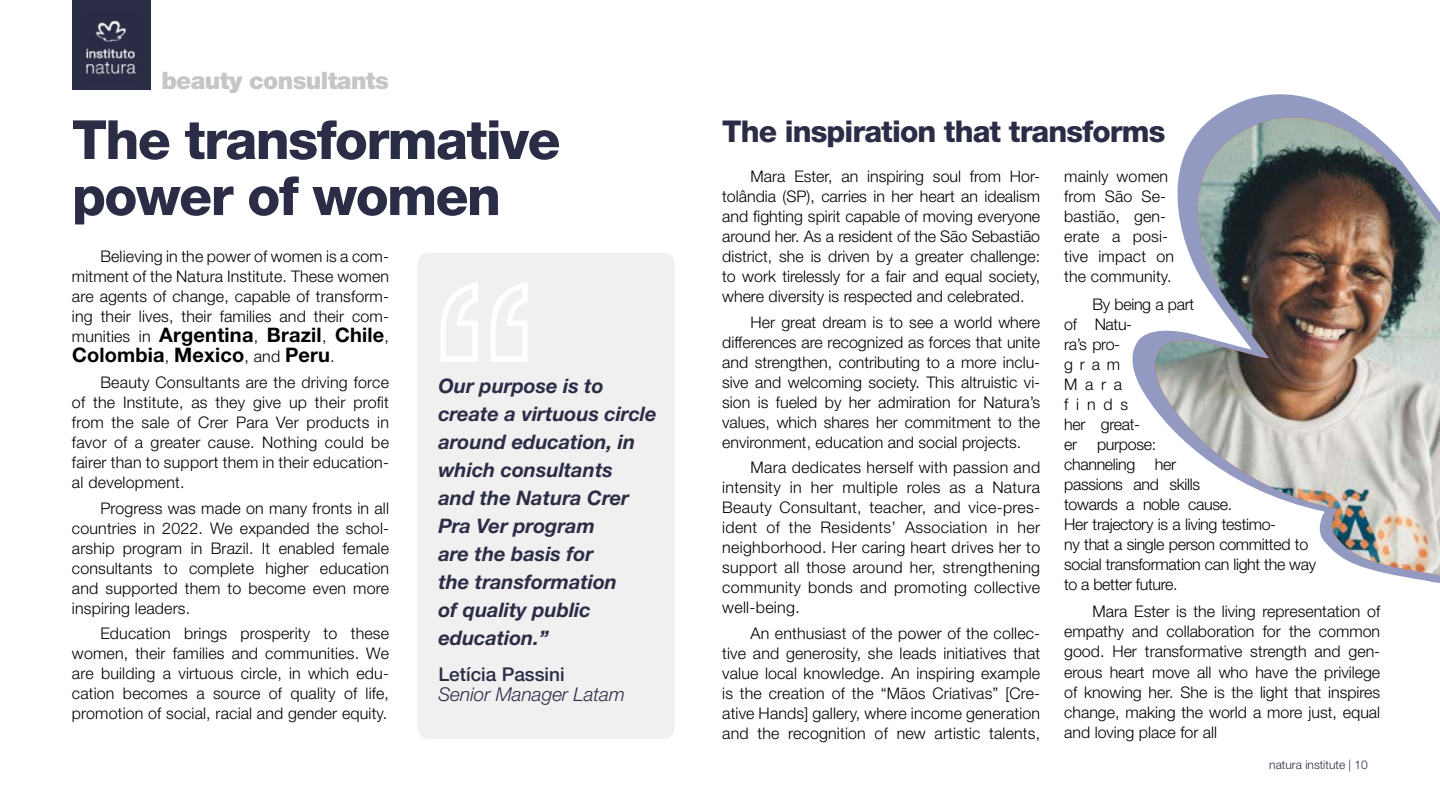
<style>
.page{position:relative;width:1440px;height:811px;background:#fff}
.page>*{position:absolute;margin:0;border:0;box-sizing:border-box;transform-origin:0 0}
.t1{font:800 54px/56px "Helvetica Neue LT Std";letter-spacing:-.03em;color:#2b2c46}
.t2{font:800 30px "Helvetica Neue LT Std";letter-spacing:-.03em;color:#2b2c46}
.t3{font:900 24px "Helvetica Neue LT Std";letter-spacing:-.025em;color:#c6c6c6}
.t4{font:italic 700 20px/28px "Helvetica Neue LT Std";color:#2b2c46}
.t5{font:700 20px/20px "Helvetica Neue LT Std";letter-spacing:.01em;color:#000}
.t6{font:italic 300 19px "Helvetica Neue LT Std";color:#2b2c46}
.t7{font:500 19px "Helvetica Neue LT Std";color:#2b2c46}
.t8{font:300 16px/20px "Helvetica Neue LT Std";letter-spacing:.01em;color:#000;text-align:justify}
.t9{font:300 16px/20px "Helvetica Neue LT Std";letter-spacing:-.02em;color:#000}
.t10{font:300 12px "Helvetica Neue LT Std";color:#2b2c46}
.s1{font-weight:300;font-size:16px}
</style>
<div class="page">
<div style="left:72px;top:0;width:78px;height:89px;background:#2b2c46"></div>
<img style="left:86px;top:20px;width:50px;height:55px">
<svg style="left:1132px;top:332px;width:20px;height:73px"></svg>
<svg style="left:1152px;top:94px;width:288px;height:489px"></svg>
<img style="left:1153px;top:117px;width:287px;height:458px">
<div style="left:417px;top:252px;width:258px;height:486px;background:#f0f0f0;border-radius:11px"></div>
<h3 class="t3" style="left:161px;top:66px;width:229px">beauty consultants</h3>
<h1 class="t1" style="left:72px;top:111px;width:490px">The transformative power of women</h1>
<p class="t8" style="left:72px;top:246px;width:319px;text-indent:28px">Believing in the power of women is a com&shy;mitment of the Natura Institute. These women are agents of change, capable of transform&shy;ing their lives, their families and their com-</p>
<p class="t5" style="left:72px;top:324px;width:319px"><span class="s1">munities in</span> Argentina<span class="s1">,</span> Brazil<span class="s1">,</span> Chile<span class="s1">,<br></span>Colombia<span class="s1">,</span> Mexico<span class="s1">, and</span> Peru<span class="s1">.</span></p>
<p class="t8" style="left:72px;top:371px;width:319px;text-indent:28px">Beauty Consultants are the driving force of the Institute, as they give up their profit from the sale of Crer Para Ver products in favor of a greater cause. Nothing could be fairer than to support them in their education&shy;al development.</p>
<p class="t8" style="left:72px;top:497px;width:319px;text-indent:28px">Progress was made on many fronts in all countries in 2022. We expanded the schol&shy;arship program in Brazil. It enabled female consultants to complete higher education and supported them to become even more inspiring leaders.</p>
<p class="t8" style="left:72px;top:623px;width:319px;text-indent:28px">Education brings prosperity to these women, their families and communities. We are building a virtuous circle, in which edu&shy;cation becomes a source of quality of life, promotion of social, racial and gender equity.</p>
<p class="t4" style="left:438px;top:371px;width:220px">Our purpose is to create a virtuous circle around education, in which consultants<br>and the Natura Crer<br>Pra Ver program<br>are the basis for<br>the transformation<br>of quality public education.”</p>
<p class="t7" style="left:438px;top:662px;width:128px">Letícia Passini</p>
<p class="t6" style="left:438px;top:682px;width:188px">Senior Manager Latam</p>
<h2 class="t2" style="left:722px;top:113px;width:445px">The inspiration that transforms</h2>
<p class="t8" style="left:722px;top:166px;width:320px;text-indent:28px">Mara Ester, an inspiring soul from Hor&shy;tolândia (SP), carries in her heart an idealism and fighting spirit capable of moving everyone around her. As a resident of the São Sebastião district, she is driven by a greater challenge: to work tirelessly for a fair and equal society, where diversity is respected and celebrated.</p>
<p class="t8" style="left:722px;top:312px;width:320px;text-indent:28px">Her great dream is to see a world where differences are recognized as forces that unite and strengthen, contributing to a more inclu&shy;sive and welcoming society. This altruistic vi&shy;sion is fueled by her admiration for Natura’s values, which shares her commitment to the environment, education and social projects.</p>
<p class="t8" style="left:722px;top:457px;width:320px;text-indent:28px">Mara dedicates herself with passion and intensity in her multiple roles as a Natura Beauty Consultant, teacher, and vice-pres&shy;ident of the Residents’ Association in her neighborhood. Her caring heart drives her to support all those around her, strengthening community bonds and promoting collective well-being.</p>
<p class="t8" style="left:722px;top:622px;width:319px;text-indent:28px">An enthusiast of the power of the collec&shy;tive and generosity, she leads initiatives that value local knowledge. An inspiring example is the creation of the “Mãos Criativas” [Cre&shy;ative Hands] gallery, where income generation and the recognition of new artistic talents,</p>
<p class="t8" style="left:1064px;top:166px;width:112px;text-align:left">mainly women from São Se&shy;bastião, gen&shy;erate a posi&shy;tive impact on the community.</p>
<p class="t9" style="left:1064px;top:293px;width:254px;text-indent:28px">By being a part<br>of Natu-<br>ra’s pro-<br>gram<br>Mara<br>finds<br>her great-<br>er purpose:<br>channeling her<br>passions and skills<br>towards a noble cause.<br>Her trajectory is a living testimo-<br>ny that a single person committed to social transformation can light the way to a better future.</p>
<p class="t8" style="left:1064px;top:601px;width:318px;text-indent:28px">Mara Ester is the living representation of empathy and collaboration for the common good. Her transformative strength and gen&shy;erous heart move all who have the privilege of knowing her. She is the light that inspires change, making the world a more just, equal and loving place for all</p>
<p class="t10" style="left:1269px;top:756px;width:100px">natura institute | 10</p>
</div>
